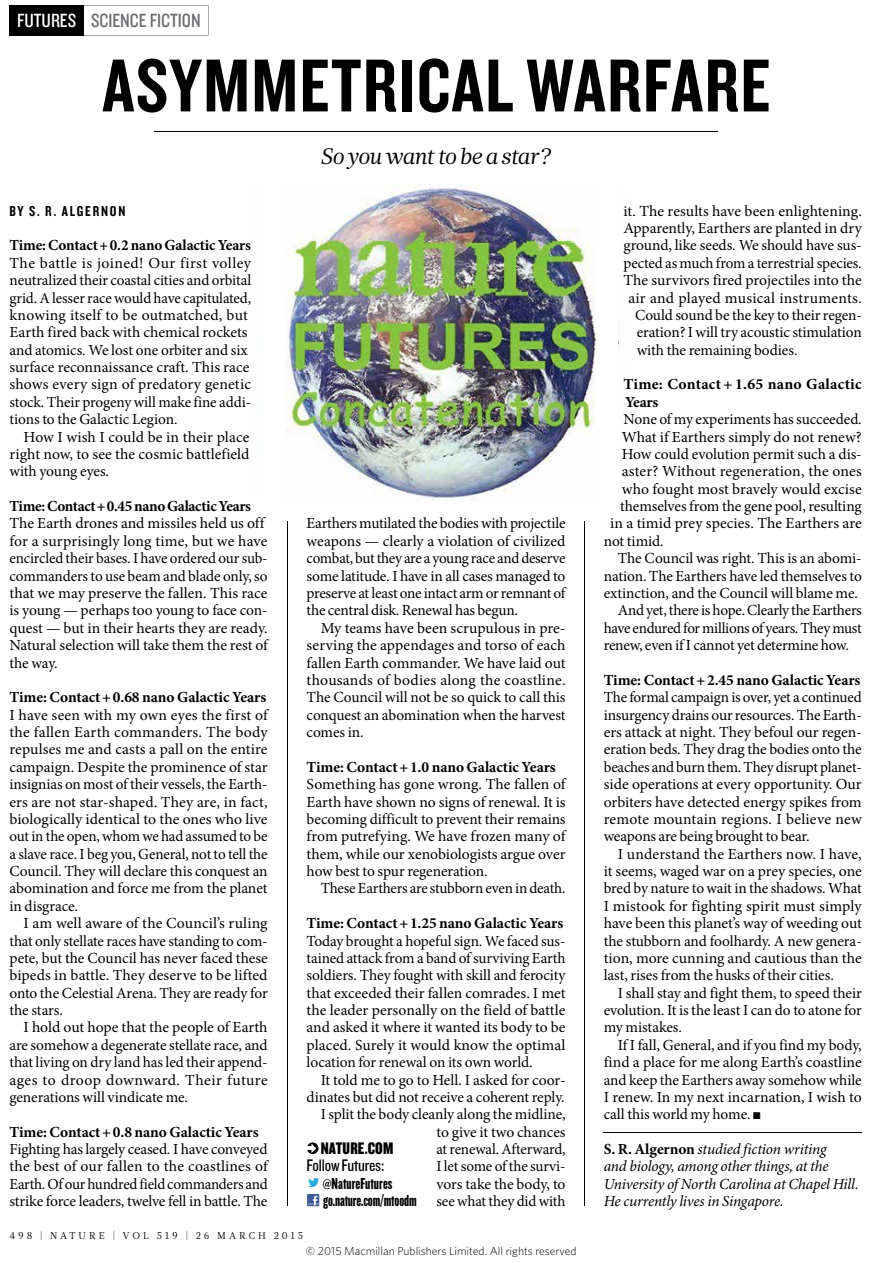
<style>
.page{position:relative;width:893px;height:1263px;background:#fff}
.page>*{position:absolute;margin:0;border:0;box-sizing:border-box;transform-origin:0 0}
.t1{font:77.7px "Knockout 49 Liteweight";letter-spacing:.02em;color:#000}
.t2{font:italic 22.35px "Glosa Math";letter-spacing:-.01em;color:#000}
.t3{font:19.8px "Knockout 29 Junior Ltweight";color:#6d6e71}
.t4{font:19.8px "Knockout 29 Junior Ltweight";color:#fff}
.t5{font:17.4px "Knockout 29 Junior Ltweight";letter-spacing:-.01em;color:#000}
.t6{font:17.4px "Knockout 69 Full Liteweight";letter-spacing:.01em;color:#000}
.t7{font:16.5px/17.4px "Knockout 68 Full Featherwt";letter-spacing:-.01em;color:#000}
.t8{font:15.45px/17.4px "Minion Pro";letter-spacing:-.005em;color:#000;text-align:justify}
.t9{font:700 15.45px "Minion Pro";letter-spacing:-.005em;color:#000}
.t10{font:italic 15.45px/17.4px "Minion Pro";letter-spacing:-.015em;color:#000}
.t11{font:15.45px "Minion Pro";letter-spacing:-.025em;color:#000}
.t12{font:700 15.45px/17.4px "Minion Pro";letter-spacing:.015em;color:#000}
.t13{font:15.45px "Minion Pro";letter-spacing:.015em;color:#000}
.t14{font:14.85px "Knockout 49 Liteweight";letter-spacing:.12em;color:#000}
.t15{font:300 11.55px "Whitney";color:#000}
.t16{font:9.9px "Glosa Math";letter-spacing:.3em;color:#000}
.s1{font-weight:700;font-style:normal}
</style>
<div class="page">
<svg style="left:84px;top:5px;width:125px;height:30px"></svg>
<hr style="left:604px;top:1132px;width:258px;height:1px;background:#000">
<hr style="left:155px;top:131px;width:563px;height:1px;background:#000">
<svg style="left:307px;top:1142px;width:11px;height:12px"></svg>
<svg style="left:307px;top:1143px;width:9px;height:10px"></svg>
<svg style="left:308px;top:1178px;width:11px;height:9px"></svg>
<svg style="left:307px;top:1194px;width:12px;height:12px"></svg>
<svg style="left:308px;top:1196px;width:10px;height:9px"></svg>
<div style="left:10px;top:5px;width:74px;height:30px;background:#000"></div>
<hr style="left:288px;top:521px;width:1px;height:685px;background:#000">
<hr style="left:585px;top:521px;width:1px;height:685px;background:#000">
<img style="left:286px;top:185px;width:311px;height:316px">
<p class="t4" style="left:17px;top:8px;width:61px">FUTURES</p>
<p class="t3" style="left:91px;top:8px;width:111px">SCIENCE FICTION</p>
<h1 class="t1" style="left:102px;top:36px;width:670px">ASYMMETRICAL WARFARE</h1>
<h2 class="t2" style="left:320px;top:141px;width:232px">So you want to be a star?</h2>
<p class="t14" style="left:10px;top:201px;width:117px">BY S. R. ALGERNON</p>
<p class="t9" style="left:10px;top:236px;width:243px">Time: Contact+0.2 nano Galactic Years</p>
<p class="t8" style="left:10px;top:254px;width:243px;text-align:left">The battle is joined! Our first volley neutralized their coastal cities and orbital grid. A lesser race would have capitulated, knowing itself to be outmatched, but Earth fired back with chemical rockets and atomics. We lost one orbiter and six surface reconnaissance craft. This race shows every sign of predatory genetic stock. Their progeny will make fine addi&shy;tions to the Galactic Legion.</p>
<p class="t8" style="left:10px;top:428px;width:242px;text-indent:14px">How I wish I could be in their place right now, to see the cosmic battlefield with young eyes.</p>
<p class="t9" style="left:10px;top:497px;width:243px">Time: Contact+0.45 nano Galactic Years</p>
<p class="t8" style="left:10px;top:515px;width:260px;text-align:left">The Earth drones and missiles held us off for a surprisingly long time, but we have encircled their bases. I have ordered our sub&shy;commanders to use beam and blade only, so that we may preserve the fallen. This race is young — perhaps too young to face con&shy;quest — but in their hearts they are ready.<br>Natural selection will take them the rest of the way.</p>
<p class="t9" style="left:10px;top:688px;width:258px">Time: Contact+0.68 nano Galactic Years</p>
<p class="t8" style="left:10px;top:706px;width:260px">I have seen with my own eyes the first of the fallen Earth commanders. The body repulses me and casts a pall on the entire campaign. Despite the prominence of star insignias on most of their vessels, the Earth&shy;ers are not star-shaped. They are, in fact, biologically identical to the ones who live out in the open, whom we had assumed to be a slave race. I beg you, General, not to tell the Council. They will declare this conquest an abomination and force me from the planet in disgrace.</p>
<p class="t8" style="left:10px;top:914px;width:260px;text-indent:14px">I am well aware of the Council’s ruling that only stellate races have standing to com&shy;pete, but the Council has never faced these bipeds in battle. They deserve to be lifted onto the Celestial Arena. They are ready for the stars.</p>
<p class="t8" style="left:10px;top:1019px;width:260px;text-indent:14px">I hold out hope that the people of Earth are somehow a degenerate stellate race, and that living on dry land has led their append&shy;ages to droop downward. Their future generations will vindicate me.</p>
<p class="t9" style="left:10px;top:1122px;width:251px">Time: Contact+0.8 nano Galactic Years</p>
<p class="t8" style="left:10px;top:1140px;width:260px">Fighting has largely ceased. I have conveyed the best of our fallen to the coastlines of Earth. Of our hundred field commanders and strike force leaders, twelve fell in battle. The</p>
<p class="t8" style="left:307px;top:515px;width:260px">Earthers mutilated the bodies with projectile weapons — clearly a violation of civilized combat, but they are a young race and deserve some latitude. I have in all cases managed to preserve at least one intact arm or remnant of the central disk. Renewal has begun.</p>
<p class="t8" style="left:307px;top:619px;width:260px;text-indent:14px">My teams have been scrupulous in pre&shy;serving the appendages and torso of each fallen Earth commander. We have laid out thousands of bodies along the coastline.<br>The Council will not be so quick to call this conquest an abomination when the harvest comes in.</p>
<p class="t9" style="left:307px;top:757px;width:251px">Time: Contact+1.0 nano Galactic Years</p>
<p class="t8" style="left:307px;top:775px;width:260px">Something has gone wrong. The fallen of Earth have shown no signs of renewal. It is becoming difficult to prevent their remains from putrefying. We have frozen many of them, while our xenobiologists argue over how best to spur regeneration.</p>
<p class="t8" style="left:321px;top:880px;width:246px">These Earthers are stubborn even in death.</p>
<p class="t9" style="left:307px;top:914px;width:258px">Time: Contact+1.25 nano Galactic Years</p>
<p class="t8" style="left:307px;top:932px;width:260px">Today brought a hopeful sign. We faced sus&shy;tained attack from a band of surviving Earth soldiers. They fought with skill and ferocity that exceeded their fallen comrades. I met the leader personally on the field of battle and asked it where it wanted its body to be placed. Surely it would know the optimal location for renewal on its own world.</p>
<p class="t8" style="left:307px;top:1071px;width:260px;text-align:right">It told me to go to Hell. I asked for coor&shy;dinates but did not receive a coherent reply.<br>I split the body cleanly along the midline, to give it two chances<br>at renewal. Afterward,<br>I let some of the survi-<br>vors take the body, to<br>see what they did with</p>
<p class="t6" style="left:321px;top:1137px;width:74px">NATURE.COM</p>
<p class="t5" style="left:307px;top:1154px;width:79px">Follow Futures:</p>
<p class="t7" style="left:323px;top:1174px;width:95px">@NatureFutures go.nature.com/mtoodm</p>
<p class="t16" style="left:10px;top:1229px;width:295px">498 | NATURE | VOL 519 | 26 MARCH 2015</p>
<p class="t15" style="left:306px;top:1243px;width:272px">© 2015 Macmillan Publishers Limited. All rights reserved</p>
<p class="t8" style="left:623px;top:202px;width:240px">it. The results have been enlightening.</p>
<p class="t8" style="left:623px;top:219px;width:240px">Apparently, Earthers are planted in dry</p>
<p class="t8" style="left:623px;top:237px;width:240px">ground, like seeds. We should have sus-</p>
<p class="t8" style="left:623px;top:254px;width:240px">pected as much from a terrestrial species.</p>
<p class="t8" style="left:623px;top:272px;width:240px">The survivors fired projectiles into the</p>
<p class="t13" style="left:628px;top:287px;width:235px">air and played musical instruments.</p>
<p class="t8" style="left:635px;top:306px;width:228px">Could sound be the key to their regen-</p>
<p class="t8" style="left:637px;top:324px;width:226px">eration? I will try acoustic stimulation</p>
<p class="t8" style="left:637px;top:341px;width:162px">with the remaining bodies.</p>
<p class="t12" style="left:623px;top:376px;width:240px">Time: Contact + 1.65 nano Galactic<br>Years</p>
<p class="t8" style="left:623px;top:411px;width:240px">None of my experiments has succeeded.</p>
<p class="t8" style="left:622px;top:428px;width:241px">What if Earthers simply do not renew?</p>
<p class="t8" style="left:622px;top:445px;width:241px">How could evolution permit such a dis-</p>
<p class="t8" style="left:622px;top:463px;width:241px">aster? Without regeneration, the ones</p>
<p class="t8" style="left:622px;top:480px;width:241px">who fought most bravely would excise</p>
<p class="t8" style="left:620px;top:497px;width:243px">themselves from the gene pool, resulting</p>
<p class="t8" style="left:610px;top:515px;width:253px">in a timid prey species. The Earthers are</p>
<p class="t8" style="left:604px;top:532px;width:62px">not timid.</p>
<p class="t8" style="left:618px;top:550px;width:245px">The Council was right. This is an abomi-</p>
<p class="t8" style="left:604px;top:567px;width:260px">nation. The Earthers have led themselves to</p>
<p class="t8" style="left:604px;top:584px;width:256px">extinction, and the Council will blame me.</p>
<p class="t8" style="left:618px;top:602px;width:246px">And yet, there is hope. Clearly the Earthers</p>
<p class="t11" style="left:604px;top:617px;width:260px">have endured for millions of years. They must</p>
<p class="t8" style="left:604px;top:636px;width:247px">renew, even if I cannot yet determine how.</p>
<p class="t9" style="left:604px;top:671px;width:258px">Time: Contact+2.45 nano Galactic Years</p>
<p class="t8" style="left:604px;top:689px;width:260px">The formal campaign is over, yet a continued insurgency drains our resources. The Earth&shy;ers attack at night. They befoul our regen&shy;eration beds. They drag the bodies onto the beaches and burn them. They disrupt planet&shy;side operations at every opportunity. Our orbiters have detected energy spikes from remote mountain regions. I believe new weapons are being brought to bear.</p>
<p class="t8" style="left:604px;top:845px;width:260px;text-indent:14px">I understand the Earthers now. I have, it seems, waged war on a prey species, one bred by nature to wait in the shadows. What I mistook for fighting spirit must simply have been this planet’s way of weeding out the stubborn and foolhardy. A new genera&shy;tion, more cunning and cautious than the last, rises from the husks of their cities.</p>
<p class="t8" style="left:604px;top:984px;width:260px;text-indent:14px">I shall stay and fight them, to speed their evolution. It is the least I can do to atone for my mistakes.</p>
<p class="t8" style="left:604px;top:1036px;width:260px;text-indent:14px">If I fall, General, and if you find my body, find a place for me along Earth’s coastline and keep the Earthers away somehow while I renew. In my next incarnation, I wish to call this world my home. ■</p>
<p class="t10" style="left:604px;top:1141px;width:256px"><span class="s1">S. R. Algernon</span> studied fiction writing<br>and biology, among other things, at the University of North Carolina at Chapel Hill.<br>He currently lives in Singapore.</p>
</div>
